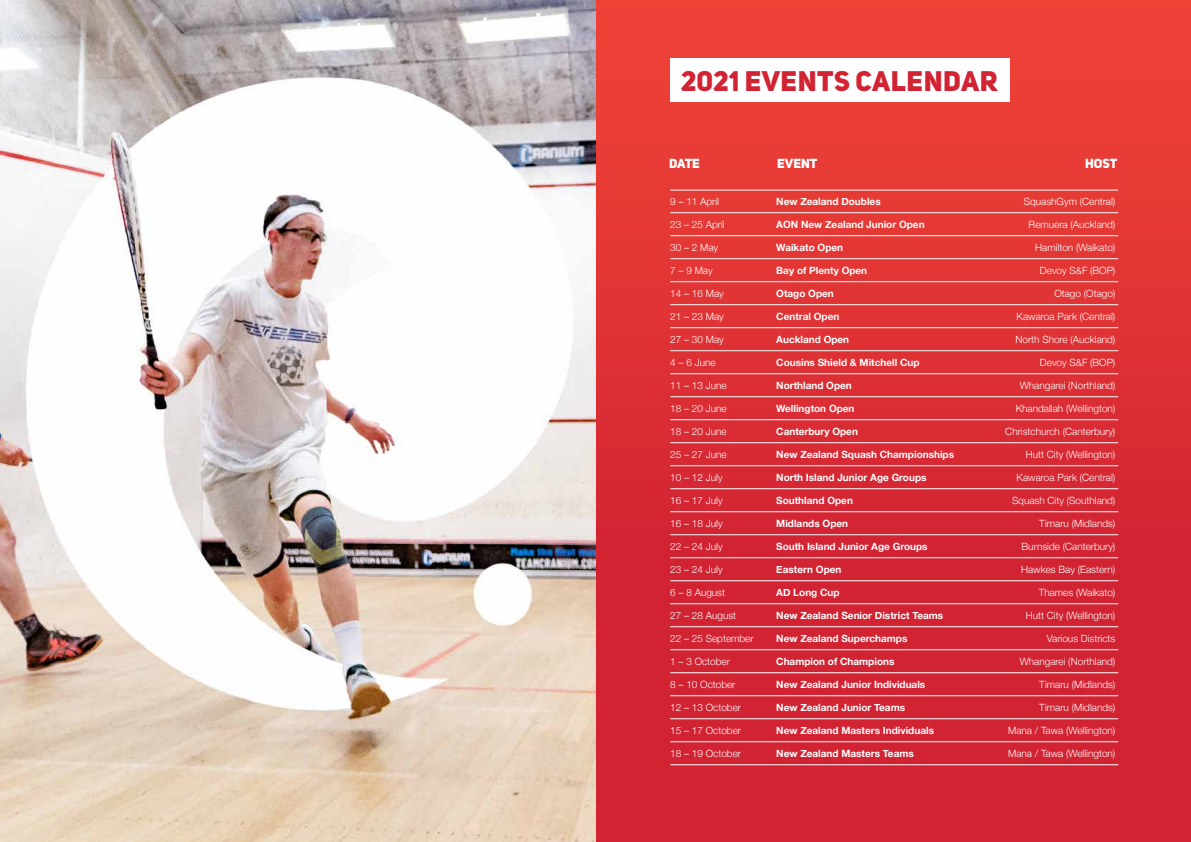
<style>
.page{position:relative;width:1191px;height:842px;background:#fff}
.page>*{position:absolute;margin:0;border:0;box-sizing:border-box;transform-origin:0 0}
.t1{font:28px "Uni Sans Heavy CAPS";letter-spacing:.02em;color:#d22333}
.t2{font:13px "Uni Sans Heavy CAPS";color:#fff}
.t3{font:300 10px "Helvetica Neue";color:#fff}
.t4{font:700 10px "Helvetica Neue";color:#fff}
</style>
<div class="page">
<div style="left:595px;top:0;width:596px;height:842px;background:linear-gradient(to bottom,#ed4137,#cc1e34)"></div>
<img style="left:0;top:0;width:595px;height:842px">
<hr style="left:670px;top:190px;width:448px;height:1px;background:#fff">
<hr style="left:670px;top:212px;width:448px;height:1px;background:#fff">
<hr style="left:670px;top:235px;width:448px;height:1px;background:#fff">
<hr style="left:670px;top:258px;width:448px;height:1px;background:#fff">
<hr style="left:670px;top:281px;width:448px;height:1px;background:#fff">
<hr style="left:670px;top:304px;width:448px;height:1px;background:#fff">
<hr style="left:670px;top:327px;width:448px;height:1px;background:#fff">
<hr style="left:670px;top:350px;width:448px;height:1px;background:#fff">
<hr style="left:670px;top:373px;width:448px;height:1px;background:#fff">
<hr style="left:670px;top:396px;width:448px;height:1px;background:#fff">
<hr style="left:670px;top:419px;width:448px;height:1px;background:#fff">
<hr style="left:670px;top:442px;width:448px;height:1px;background:#fff">
<hr style="left:670px;top:465px;width:448px;height:1px;background:#fff">
<hr style="left:670px;top:488px;width:448px;height:1px;background:#fff">
<hr style="left:670px;top:511px;width:448px;height:1px;background:#fff">
<hr style="left:670px;top:534px;width:448px;height:1px;background:#fff">
<hr style="left:670px;top:557px;width:448px;height:1px;background:#fff">
<hr style="left:670px;top:580px;width:448px;height:1px;background:#fff">
<hr style="left:670px;top:603px;width:448px;height:1px;background:#fff">
<hr style="left:670px;top:626px;width:448px;height:1px;background:#fff">
<hr style="left:670px;top:649px;width:448px;height:1px;background:#fff">
<hr style="left:670px;top:672px;width:448px;height:1px;background:#fff">
<hr style="left:670px;top:695px;width:448px;height:1px;background:#fff">
<hr style="left:670px;top:718px;width:448px;height:1px;background:#fff">
<hr style="left:670px;top:741px;width:448px;height:1px;background:#fff">
<hr style="left:670px;top:764px;width:448px;height:1px;background:#fff">
<div style="left:669px;top:58px;width:340px;height:44px;background:#fff"></div>
<h1 class="t1" style="left:681px;top:63px;width:318px">2021 EVENTS CALENDAR</h1>
<h2 class="t2" style="left:669px;top:155px;width:32px">DATE</h2>
<h2 class="t2" style="left:777px;top:155px;width:42px">EVENT</h2>
<h2 class="t2" style="left:1085px;top:155px;width:34px">HOST</h2>
<p class="t3" style="left:670px;top:193px;width:50px">9 – 11 April</p>
<p class="t4" style="left:776px;top:193px;width:106px">New Zealand Doubles</p>
<p class="t3" style="left:1023px;top:193px;width:93px">SquashGym (Central)</p>
<p class="t3" style="left:670px;top:216px;width:56px">23 – 25 April</p>
<p class="t4" style="left:776px;top:216px;width:150px">AON New Zealand Junior Open</p>
<p class="t3" style="left:1028px;top:216px;width:88px">Remuera (Auckland)</p>
<p class="t3" style="left:670px;top:239px;width:50px">30 – 2 May</p>
<p class="t4" style="left:776px;top:239px;width:68px">Waikato Open</p>
<p class="t3" style="left:1035px;top:239px;width:82px">Hamilton (Waikato)</p>
<p class="t3" style="left:670px;top:262px;width:44px">7 – 9 May</p>
<p class="t4" style="left:776px;top:262px;width:92px">Bay of Plenty Open</p>
<p class="t3" style="left:1040px;top:262px;width:77px">Devoy S&amp;F (BOP)</p>
<p class="t3" style="left:670px;top:285px;width:55px">14 – 16 May</p>
<p class="t4" style="left:776px;top:285px;width:59px">Otago Open</p>
<p class="t3" style="left:1054px;top:285px;width:62px">Otago (Otago)</p>
<p class="t3" style="left:670px;top:308px;width:55px">21 – 23 May</p>
<p class="t4" style="left:776px;top:308px;width:65px">Central Open</p>
<p class="t3" style="left:1016px;top:308px;width:100px">Kawaroa Park (Central)</p>
<p class="t3" style="left:670px;top:331px;width:55px">27 – 30 May</p>
<p class="t4" style="left:776px;top:331px;width:74px">Auckland Open</p>
<p class="t3" style="left:1015px;top:331px;width:101px">North Shore (Auckland)</p>
<p class="t3" style="left:670px;top:354px;width:47px">4 – 6 June</p>
<p class="t4" style="left:776px;top:354px;width:145px">Cousins Shield &amp; Mitchell Cup</p>
<p class="t3" style="left:1040px;top:354px;width:77px">Devoy S&amp;F (BOP)</p>
<p class="t3" style="left:670px;top:377px;width:58px">11 – 13 June</p>
<p class="t4" style="left:776px;top:377px;width:77px">Northland Open</p>
<p class="t3" style="left:1019px;top:377px;width:97px">Whangarei (Northland)</p>
<p class="t3" style="left:670px;top:400px;width:58px">18 – 20 June</p>
<p class="t4" style="left:776px;top:400px;width:80px">Wellington Open</p>
<p class="t3" style="left:1015px;top:400px;width:101px">Khandallah (Wellington)</p>
<p class="t3" style="left:670px;top:423px;width:58px">18 – 20 June</p>
<p class="t4" style="left:776px;top:423px;width:83px">Canterbury Open</p>
<p class="t3" style="left:1005px;top:423px;width:112px">Christchurch (Canterbury)</p>
<p class="t3" style="left:670px;top:446px;width:58px">25 – 27 June</p>
<p class="t4" style="left:776px;top:446px;width:179px">New Zealand Squash Championships</p>
<p class="t3" style="left:1025px;top:446px;width:91px">Hutt City (Wellington)</p>
<p class="t3" style="left:670px;top:469px;width:54px">10 – 12 July</p>
<p class="t4" style="left:776px;top:469px;width:152px">North Island Junior Age Groups</p>
<p class="t3" style="left:1016px;top:469px;width:100px">Kawaroa Park (Central)</p>
<p class="t3" style="left:670px;top:492px;width:54px">16 – 17 July</p>
<p class="t4" style="left:776px;top:492px;width:78px">Southland Open</p>
<p class="t3" style="left:1012px;top:492px;width:105px">Squash City (Southland)</p>
<p class="t3" style="left:670px;top:515px;width:54px">16 – 18 July</p>
<p class="t4" style="left:776px;top:515px;width:73px">Midlands Open</p>
<p class="t3" style="left:1039px;top:515px;width:78px">Timaru (Midlands)</p>
<p class="t3" style="left:670px;top:538px;width:54px">22 – 24 July</p>
<p class="t4" style="left:776px;top:538px;width:153px">South Island Junior Age Groups</p>
<p class="t3" style="left:1021px;top:538px;width:95px">Burnside (Canterbury)</p>
<p class="t3" style="left:670px;top:561px;width:54px">23 – 24 July</p>
<p class="t4" style="left:776px;top:561px;width:67px">Eastern Open</p>
<p class="t3" style="left:1021px;top:561px;width:96px">Hawkes Bay (Eastern)</p>
<p class="t3" style="left:670px;top:584px;width:56px">6 – 8 August</p>
<p class="t4" style="left:776px;top:584px;width:65px">AD Long Cup</p>
<p class="t3" style="left:1038px;top:584px;width:78px">Thames (Waikato)</p>
<p class="t3" style="left:670px;top:607px;width:67px">27 – 28 August</p>
<p class="t4" style="left:776px;top:607px;width:168px">New Zealand Senior District Teams</p>
<p class="t3" style="left:1025px;top:607px;width:91px">Hutt City (Wellington)</p>
<p class="t3" style="left:670px;top:630px;width:85px">22 – 25 September</p>
<p class="t4" style="left:776px;top:630px;width:133px">New Zealand Superchamps</p>
<p class="t3" style="left:1046px;top:630px;width:70px">Various Districts</p>
<p class="t3" style="left:670px;top:653px;width:61px">1 – 3 October</p>
<p class="t4" style="left:776px;top:653px;width:120px">Champion of Champions</p>
<p class="t3" style="left:1019px;top:653px;width:97px">Whangarei (Northland)</p>
<p class="t3" style="left:670px;top:676px;width:67px">8 – 10 October</p>
<p class="t4" style="left:776px;top:676px;width:151px">New Zealand Junior Individuals</p>
<p class="t3" style="left:1039px;top:676px;width:78px">Timaru (Midlands)</p>
<p class="t3" style="left:670px;top:699px;width:72px">12 – 13 October</p>
<p class="t4" style="left:776px;top:699px;width:130px">New Zealand Junior Teams</p>
<p class="t3" style="left:1039px;top:699px;width:78px">Timaru (Midlands)</p>
<p class="t3" style="left:670px;top:722px;width:72px">15 – 17 October</p>
<p class="t4" style="left:776px;top:722px;width:159px">New Zealand Masters Individuals</p>
<p class="t3" style="left:1008px;top:722px;width:109px">Mana / Tawa (Wellington)</p>
<p class="t3" style="left:670px;top:745px;width:72px">18 – 19 October</p>
<p class="t4" style="left:776px;top:745px;width:139px">New Zealand Masters Teams</p>
<p class="t3" style="left:1008px;top:745px;width:109px">Mana / Tawa (Wellington)</p>
</div>
